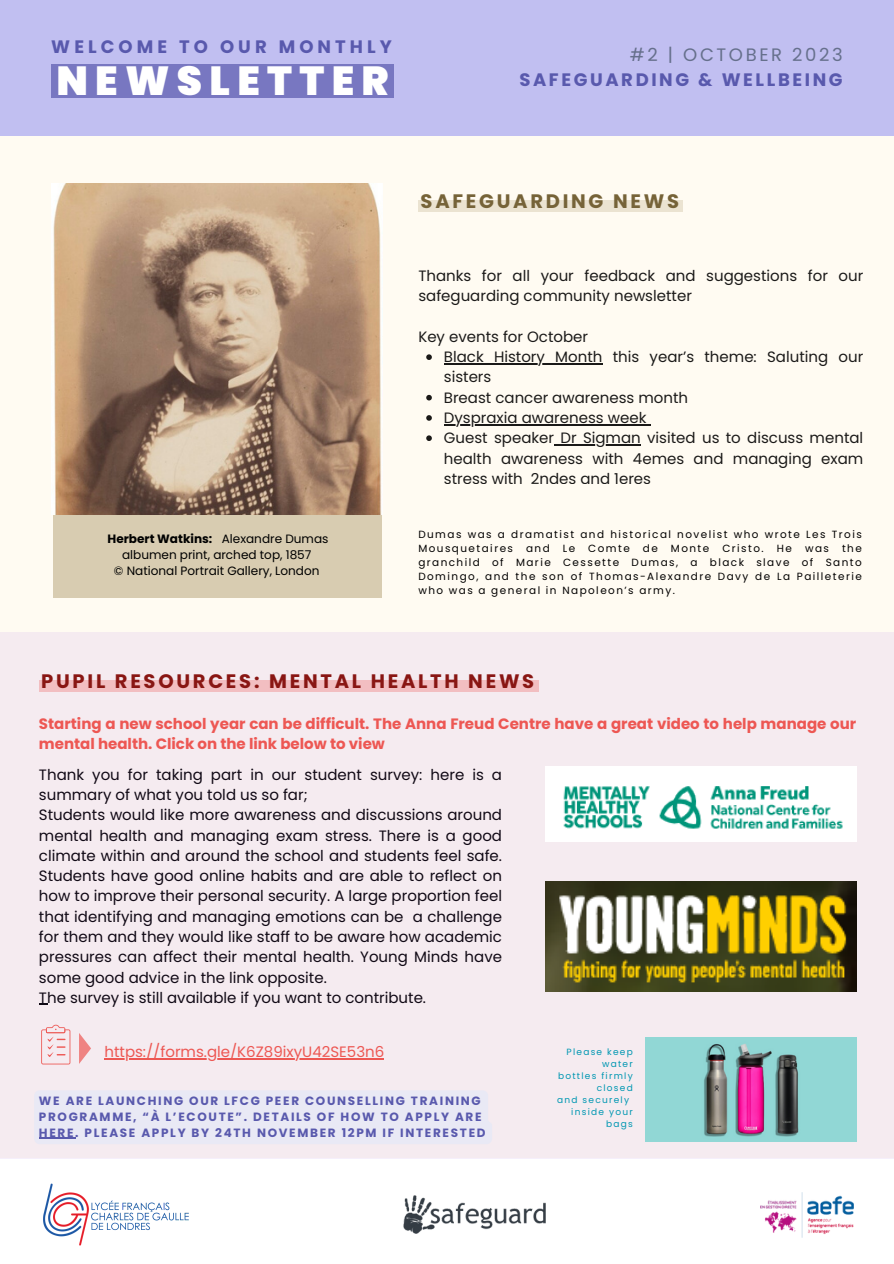
<style>
.page{position:relative;width:894px;height:1264px;background:#fff}
.page>*{position:absolute;margin:0;border:0;box-sizing:border-box;transform-origin:0 0}
.t1{font:900 40.5px "Poppins";letter-spacing:.18em;color:#fff}
.t2{font:700 19.5px "Poppins";letter-spacing:.14em;color:#891613}
.t3{font:700 19.5px "Poppins";letter-spacing:.14em;color:#766338}
.t4{font:700 18px "Poppins";letter-spacing:.145em;color:#5959ad}
.t5{font:700 18px "Poppins";letter-spacing:.225em;color:#5959ad}
.t6{font:18px "Poppins";letter-spacing:.145em;color:#66708c}
.t7{font:15px/20.2px "Poppins";color:#000}
.t8{font:700 15px/20.2px "Poppins";color:#ed5753}
.t9{font:15px "Poppins";color:#ed5753}
.t10{font:700 12px/16px "Poppins";letter-spacing:.14em;color:#5959ad}
.t11{font:12px "Poppins";color:#000}
.t12{font:700 12px "Poppins";color:#000}
.t13{font:10.35px/14px "Poppins";letter-spacing:.14em;color:#000;text-align:justify}
.t14{font:9px/12px "Poppins";letter-spacing:.14em;color:#0097b2;text-align:right}
.s1{font-weight:400}
</style>
<div class="page">
<div style="left:0;top:0;width:893px;height:1263px;background:#fffbf2"></div>
<div style="left:0;top:1158px;width:893px;height:105px;background:#fff"></div>
<img style="left:43px;top:1183px;width:145px;height:63px">
<img style="left:760px;top:1192px;width:93px;height:45px">
<img style="left:403px;top:1195px;width:142px;height:39px">
<div style="left:0;top:0;width:893px;height:136px;background:#c1bff1"></div>
<div style="left:54px;top:514px;width:328px;height:83px;background:#d8ccb1"></div>
<div style="left:418px;top:201px;width:265px;height:11px;background:#ebe3d1"></div>
<div style="left:51px;top:64px;width:343px;height:34px;background:#7877c1"></div>
<div style="left:0;top:632px;width:893px;height:526px;background:#f5ebf0"></div>
<div style="left:39px;top:680px;width:499px;height:12px;background:#f2bec1"></div>
<img style="left:51px;top:184px;width:331px;height:330px">
<img style="left:545px;top:766px;width:311px;height:75px">
<img style="left:545px;top:882px;width:311px;height:109px">
<svg style="left:426px;top:354px;width:6px;height:6px"></svg>
<hr style="left:443px;top:363px;width:159px;height:1px;background:#000">
<svg style="left:426px;top:395px;width:6px;height:5px"></svg>
<svg style="left:426px;top:415px;width:6px;height:6px"></svg>
<hr style="left:443px;top:424px;width:203px;height:1px;background:#000">
<svg style="left:426px;top:435px;width:6px;height:6px"></svg>
<hr style="left:554px;top:444px;width:86px;height:1px;background:#000">
<svg style="left:41px;top:1024px;width:29px;height:40px"></svg>
<svg style="left:79px;top:1033px;width:12px;height:30px"></svg>
<hr style="left:104px;top:1058px;width:280px;height:1px;background:#ed5753">
<img style="left:645px;top:1037px;width:210px;height:104px">
<div style="left:34px;top:1091px;width:458px;height:53px;background:#e9e9f5"></div>
<hr style="left:39px;top:1137px;width:36px;height:1px;background:#5959ad">
<p class="t5" style="left:51px;top:34px;width:342px">WELCOME TO OUR MONTHLY</p>
<p class="t1" style="left:56px;top:52px;width:334px">NEWSLETTER</p>
<p class="t6" style="left:629px;top:42px;width:214px">#2 | OCTOBER 2023</p>
<p class="t4" style="left:519px;top:67px;width:325px">SAFEGUARDING &amp; WELLBEING</p>
<p class="t12" style="left:107px;top:530px;width:222px">Herbert Watkins: <span class="s1">Alexandre Dumas</span></p>
<p class="t11" style="left:122px;top:546px;width:191px">albumen print, arched top, 1857</p>
<p class="t11" style="left:114px;top:562px;width:207px">© National Portrait Gallery, London</p>
<p class="t3" style="left:420px;top:188px;width:260px">SAFEGUARDING NEWS</p>
<p class="t7" style="left:418px;top:266px;width:446px">Thanks for all your feedback and suggestions for our safeguarding community newsletter</p>
<p class="t7" style="left:418px;top:326px;width:171px">Key events for October</p>
<p class="t7" style="left:443px;top:347px;width:421px">Black History Month this year’s theme: Saluting our sisters<br>Breast cancer awareness month<br>Dyspraxia awareness week<br>Guest speaker Dr Sigman visited us to discuss mental health awareness with 4emes and managing exam stress with 2ndes and 1eres</p>
<p class="t13" style="left:418px;top:527px;width:445px">Dumas was a dramatist and historical novelist who wrote Les Trois Mousquetaires and Le Comte de Monte Cristo. He was the granchild of Marie Cessette Dumas, a black slave of Santo Domingo, and the son of Thomas-Alexandre Davy de La Pailleterie who was a general in Napoleon’s army.</p>
<p class="t2" style="left:41px;top:668px;width:494px">PUPIL RESOURCES: MENTAL HEALTH NEWS</p>
<p class="t8" style="left:39px;top:713px;width:818px">Starting a new school year can be difficult. The Anna Freud Centre have a great video to help manage our mental health. Click on the link below to view</p>
<p class="t7" style="left:39px;top:764px;width:464px">Thank you for taking part in our student survey: here is a summary of what you told us so far;</p>
<p class="t7" style="left:39px;top:805px;width:464px;text-align:justify">Students would like more awareness and discussions around mental health and managing exam stress. There is a good climate within and around the school and students feel safe.<br>Students have good online habits and are able to reflect on how to improve their personal security. A large proportion feel that identifying and managing emotions can be a challenge for them and they would like staff to be aware how academic pressures can affect their mental health. Young Minds have some good advice in the link opposite.</p>
<p class="t7" style="left:39px;top:987px;width:388px">The survey is still available if you want to contribute.</p>
<p class="t9" style="left:104px;top:1041px;width:281px">https://forms.gle/K6Z89ixyU42SE53n6</p>
<p class="t10" style="left:39px;top:1092px;width:448px">WE ARE LAUNCHING OUR LFCG PEER COUNSELLING TRAINING<br>PROGRAMME, “À L’ECOUTE”. DETAILS OF HOW TO APPLY ARE<br>HERE. PLEASE APPLY BY 24TH NOVEMBER 12PM IF INTERESTED</p>
<p class="t14" style="left:566px;top:1046px;width:68px">Please keep water</p>
<p class="t14" style="left:558px;top:1070px;width:76px">bottles firmly closed</p>
<p class="t14" style="left:557px;top:1094px;width:73px">and securely</p>
<p class="t14" style="left:571px;top:1106px;width:63px">inside your bags</p>
</div>
